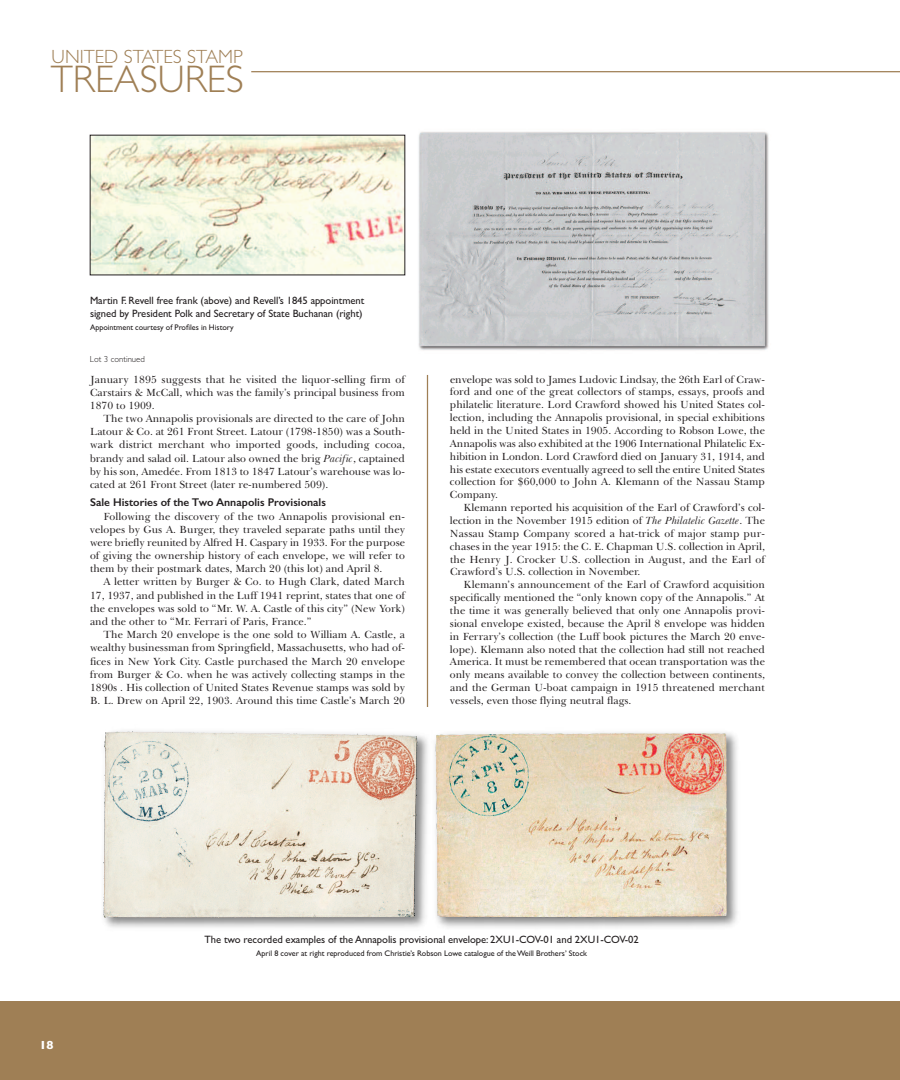
<style>
.page{position:relative;width:900px;height:1080px;background:#fff}
.page>*{position:absolute;margin:0;border:0;box-sizing:border-box;transform-origin:0 0}
.t1{font:300 38.5px "Gill Sans";color:#9f7f55}
.t2{font:300 19.12px "Gill Sans";color:#9f7f55}
.t3{font:700 11.88px "Gill Sans";color:#fff}
.t4{font:600 11.25px "Gill Sans";color:#231f20}
.t5{font:10.62px/12.9px "Baskerville BT";color:#231f20;text-align:justify}
.t6{font:10.62px/12.8px "Gill Sans";letter-spacing:-.005em;color:#231f20}
.t7{font:300 8.75px "Gill Sans";color:#231f20}
.t8{font:8.12px "Gill Sans";letter-spacing:-.005em;color:#231f20}
.s1{font-style:italic}
</style>
<div class="page">
<div style="left:0;top:1001px;width:900px;height:79px;background:#9f7f55"></div>
<hr style="left:251px;top:71px;width:649px;height:1px;background:#9f7f55">
<hr style="left:427px;top:375px;width:1px;height:332px;background:#9f7f55">
<img style="left:418px;top:131px;width:351px;height:220px">
<img style="left:92px;top:137px;width:311px;height:136px">
<img style="left:440px;top:732px;width:298px;height:196px">
<img style="left:440px;top:733px;width:287px;height:185px">
<img style="left:103px;top:731px;width:337px;height:197px">
<img style="left:104px;top:733px;width:2px;height:130px">
<h2 class="t2" style="left:52px;top:45px;width:193px">UNITED STATES STAMP</h2>
<h1 class="t1" style="left:51px;top:56px;width:194px">TREASURES</h1>
<p class="t6" style="left:90px;top:294px;width:276px">Martin F. Revell free frank (above) and Revell’s 1845 appointment signed by President Polk and Secretary of State Buchanan (right)</p>
<p class="t8" style="left:90px;top:323px;width:145px">Appointment courtesy of Profiles in History</p>
<p class="t7" style="left:90px;top:354px;width:56px">Lot 3 continued</p>
<p class="t5" style="left:90px;top:374px;width:317px">January 1895 suggests that he visited the liquor-selling firm of Carstairs &amp; McCall, which was the family’s principal business from 1870 to 1909.</p>
<p class="t5" style="left:90px;top:413px;width:317px;text-indent:13px">The two Annapolis provisionals are directed to the care of John Latour &amp; Co. at 261 Front Street. Latour (1798-1850) was a South&shy;wark district merchant who imported goods, including cocoa, brandy and salad oil. Latour also owned the brig <span class="s1">Pacific</span>, captained by his son, Amedée. From 1813 to 1847 Latour’s warehouse was lo&shy;cated at 261 Front Street (later re-numbered 509).</p>
<p class="t4" style="left:90px;top:496px;width:237px">Sale Histories of the Two Annapolis Provisionals</p>
<p class="t5" style="left:90px;top:511px;width:317px;text-indent:14px">Following the discovery of the two Annapolis provisional en&shy;velopes by Gus A. Burger, they traveled separate paths until they were briefly reunited by Alfred H. Caspary in 1933. For the purpose of giving the ownership history of each envelope, we will refer to them by their postmark dates, March 20 (this lot) and April 8.</p>
<p class="t5" style="left:90px;top:577px;width:317px;text-indent:13px">A letter written by Burger &amp; Co. to Hugh Clark, dated March 17, 1937, and published in the Luff 1941 reprint, states that one of the envelopes was sold to “Mr. W. A. Castle of this city” (New York) and the other to “Mr. Ferrari of Paris, France.”</p>
<p class="t5" style="left:90px;top:629px;width:317px;text-indent:14px">The March 20 envelope is the one sold to William A. Castle, a wealthy businessman from Springfield, Massachusetts, who had of&shy;fices in New York City. Castle purchased the March 20 envelope from Burger &amp; Co. when he was actively collecting stamps in the 1890s . His collection of United States Revenue stamps was sold by B. L. Drew on April 22, 1903. Around this time Castle’s March 20</p>
<p class="t5" style="left:450px;top:374px;width:317px">envelope was sold to James Ludovic Lindsay, the 26th Earl of Craw&shy;ford and one of the great collectors of stamps, essays, proofs and philatelic literature. Lord Crawford showed his United States col&shy;lection, including the Annapolis provisional, in special exhibitions held in the United States in 1905. According to Robson Lowe, the Annapolis was also exhibited at the 1906 International Philatelic Ex&shy;hibition in London. Lord Crawford died on January 31, 1914, and his estate executors eventually agreed to sell the entire United States collection for $60,000 to John A. Klemann of the Nassau Stamp Company.</p>
<p class="t5" style="left:450px;top:502px;width:317px;text-indent:13px">Klemann reported his acquisition of the Earl of Crawford’s col&shy;lection in the November 1915 edition of <span class="s1">The Philatelic Gazette</span>. The Nassau Stamp Company scored a hat-trick of major stamp pur&shy;chases in the year 1915: the C. E. Chapman U.S. collection in April, the Henry J. Crocker U.S. collection in August, and the Earl of Crawford’s U.S. collection in November.</p>
<p class="t5" style="left:450px;top:580px;width:317px;text-indent:14px">Klemann’s announcement of the Earl of Crawford acquisition specifically mentioned the “only known copy of the Annapolis.” At the time it was generally believed that only one Annapolis provi&shy;sional envelope existed, because the April 8 envelope was hidden in Ferrary’s collection (the Luff book pictures the March 20 enve&shy;lope). Klemann also noted that the collection had still not reached America. It must be remembered that ocean transportation was the only means available to convey the collection between continents, and the German U-boat campaign in 1915 threatened merchant vessels, even those flying neutral flags.</p>
<p class="t3" style="left:39px;top:1038px;width:16px">18</p>
<p class="t6" style="left:204px;top:933px;width:436px">The two recorded examples of the Annapolis provisional envelope: 2XU1-COV-01 and 2XU1-COV-02</p>
<p class="t8" style="left:256px;top:949px;width:333px">April 8 cover at right reproduced from Christie’s Robson Lowe catalogue of theWeill Brothers’ Stock</p>
</div>
